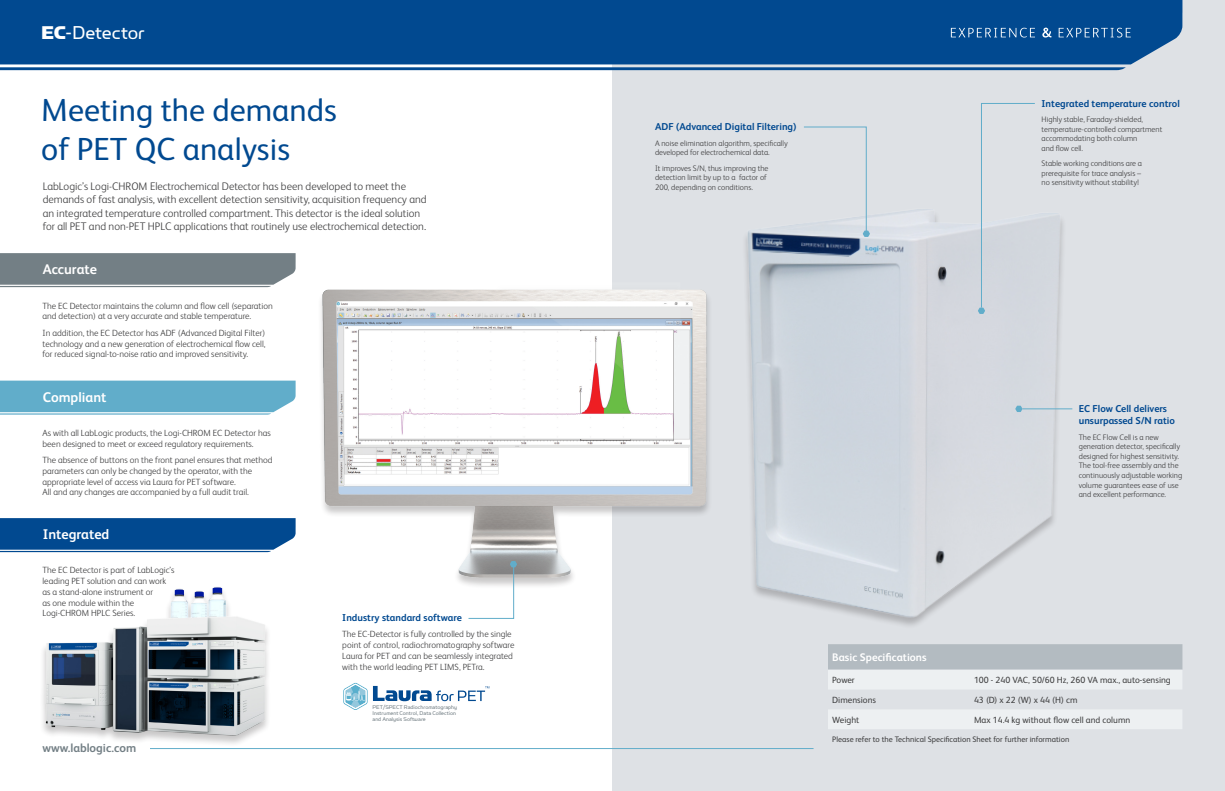
<style>
.page{position:relative;width:1225px;height:791px;background:#fff}
.page>*{position:absolute;margin:0;border:0;box-sizing:border-box;transform-origin:0 0}
.t1{font:32px/38.4px "FS Albert Pro";color:#014990}
.t2{font:21px "Simian Display Orangutan";letter-spacing:-.005em;color:#fff}
.t3{font:700 14px "FS Albert Pro";color:#fff}
.t4{font:700 12px "FS Albert Pro";color:#737f85}
.t5{font:300 11px/13.2px "FS Albert Pro";color:#3e3e3f}
.t6{font:700 11px "FS Albert Pro";color:#fff}
.Body_Text{font:700 10px/12px "FS Albert Pro";color:#014990}
.t7{font:300 9px/10.8px "FS Albert Pro";color:#3e3e3f}
.t8{font:9px "FS Albert Pro";color:#3e3e3f}
.t9{font:300 8px/9.6px "FS Albert Pro";color:#3e3e3f}
.t10{font:8px "FS Albert Pro";color:#3e3e3f}
.t11{font:6.1px/6.1px "Simian Display Orangutan";color:#737f85}
.s1{font-family:"Simian Display Chimpanzee"}
</style>
<div class="page">
<div style="left:612px;top:0;width:613px;height:791px;background:#dee1e5"></div>
<div style="left:0;top:0;width:1182px;height:70px;background:#014990"></div>
<svg style="left:951px;top:28px;width:179px;height:10px;background:#356ea6"></svg>
<hr style="left:150px;top:748px;width:663px;height:1px;background:#61adca">
<div style="left:317px;top:283px;width:395px;height:306px;background:#231f20;opacity:.25"></div>
<img style="left:294px;top:283px;width:418px;height:298px">
<img style="left:745px;top:209px;width:328px;height:416px">
<svg style="left:0;top:253px;width:296px;height:34px;background:#7a868b"></svg>
<svg style="left:0;top:381px;width:296px;height:34px;background:#6bb2cd"></svg>
<svg style="left:0;top:518px;width:296px;height:34px;background:#0f5396"></svg>
<svg style="left:828px;top:644px;width:354px;height:85px"></svg>
<svg style="left:343px;top:683px;width:146px;height:27px"></svg>
<svg style="left:978px;top:103px;width:57px;height:211px"></svg>
<hr style="left:1022px;top:408px;width:50px;height:1px;background:#61adca">
<svg style="left:1015px;top:406px;width:7px;height:6px"></svg>
<svg style="left:803px;top:126px;width:67px;height:111px"></svg>
<svg style="left:467px;top:561px;width:50px;height:58px"></svg>
<img style="left:42px;top:587px;width:226px;height:156px">
<p class="t2" style="left:41px;top:21px;width:105px"><span class="s1">EC</span>-Detector</p>
<p class="t1" style="left:41px;top:89px;width:297px">Meeting the demands of PET QC analysis</p>
<p class="t5" style="left:43px;top:179px;width:385px">LabLogic’s Logi-CHROM Electrochemical Detector has been developed to meet the demands of fast analysis, with excellent detection sensitivity, acquisition frequency and an integrated temperature controlled compartment. This detector is the ideal solution for all PET and non-PET HPLC applications that routinely use electrochemical detection.</p>
<p class="t3" style="left:43px;top:260px;width:56px">Accurate</p>
<p class="t7" style="left:43px;top:299px;width:232px">The EC Detector maintains the column and flow cell (separation and detection) at a very accurate and stable temperature.</p>
<p class="t7" style="left:43px;top:327px;width:225px;text-align:justify">In addition, the EC Detector has ADF (Advanced Digital Filter) technology and a new generation of electrochemical flow cell, for reduced signal-to-noise ratio and improved sensitivity.</p>
<p class="t3" style="left:43px;top:387px;width:65px">Compliant</p>
<p class="t7" style="left:43px;top:427px;width:230px">As with all LabLogic products, the Logi-CHROM EC Detector has been designed to meet or exceed regulatory requirements.</p>
<p class="t7" style="left:43px;top:454px;width:231px">The absence of buttons on the front panel ensures that method parameters can only be changed by the operator, with the appropriate level of access via Laura for PET software.<br>All and any changes are accompanied by a full audit trail.</p>
<p class="t3" style="left:43px;top:525px;width:68px">Integrated</p>
<p class="t7" style="left:43px;top:564px;width:133px">The EC Detector is part of LabLogic’s leading PET solution and can work as a stand-alone instrument or<br>as one module within the<br>Logi-CHROM HPLC Series.</p>
<p class="t4" style="left:43px;top:739px;width:95px">www.lablogic.com</p>
<p class="Body_Text" style="left:342px;top:611px;width:121px">Industry standard software</p>
<p class="t7" style="left:342px;top:628px;width:174px">The EC-Detector is fully controlled by the single point of control, radiochromatography software Laura for PET and can be seamlessly integrated with the world leading PET LIMS, PETra.</p>
<p class="t11" style="left:372px;top:704px;width:86px">PET/SPECT Radiochromatography<br>Instrument Control, Data Collection and Analysis Software</p>
<p class="Body_Text" style="left:655px;top:121px;width:143px">ADF (Advanced Digital Filtering)</p>
<p class="t9" style="left:655px;top:138px;width:134px">A noise elimination algorithm, specifically developed for electrochemical data.</p>
<p class="t9" style="left:655px;top:163px;width:115px">It improves S/N, thus improving the detection limit by up to a factor of<br>200, depending on conditions.</p>
<p class="Body_Text" style="left:1041px;top:97px;width:140px">Integrated temperature control</p>
<p class="t9" style="left:1041px;top:114px;width:122px">Highly stable, Faraday-shielded, temperature-controlled compartment accommodating both column<br>and flow cell.</p>
<p class="t9" style="left:1041px;top:158px;width:102px">Stable working conditions are a prerequisite for trace analysis – no sensitivity without stability!</p>
<p class="Body_Text" style="left:1078px;top:402px;width:98px">EC Flow Cell delivers unsurpassed S/N ratio</p>
<p class="t9" style="left:1078px;top:431px;width:105px">The EC Flow Cell is a new generation detector, specifically designed for highest sensitivity.<br>The tool-free assembly and the continuously adjustable working volume guarantees ease of use and excellent performance.</p>
<p class="t6" style="left:832px;top:650px;width:96px">Basic Specifications</p>
<p class="t8" style="left:832px;top:674px;width:24px">Power</p>
<p class="t8" style="left:974px;top:674px;width:198px">100 - 240 VAC, 50/60 Hz, 260 VA max., auto-sensing</p>
<p class="t8" style="left:832px;top:693px;width:45px">Dimensions</p>
<p class="t8" style="left:974px;top:693px;width:105px">43 (D) x 22 (W) x 44 (H) cm</p>
<p class="t8" style="left:832px;top:713px;width:29px">Weight</p>
<p class="t8" style="left:974px;top:713px;width:158px">Max 14.4 kg without flow cell and column</p>
<p class="t10" style="left:832px;top:734px;width:239px">Please refer to the Technical Specification Sheet for further information</p>
</div>
